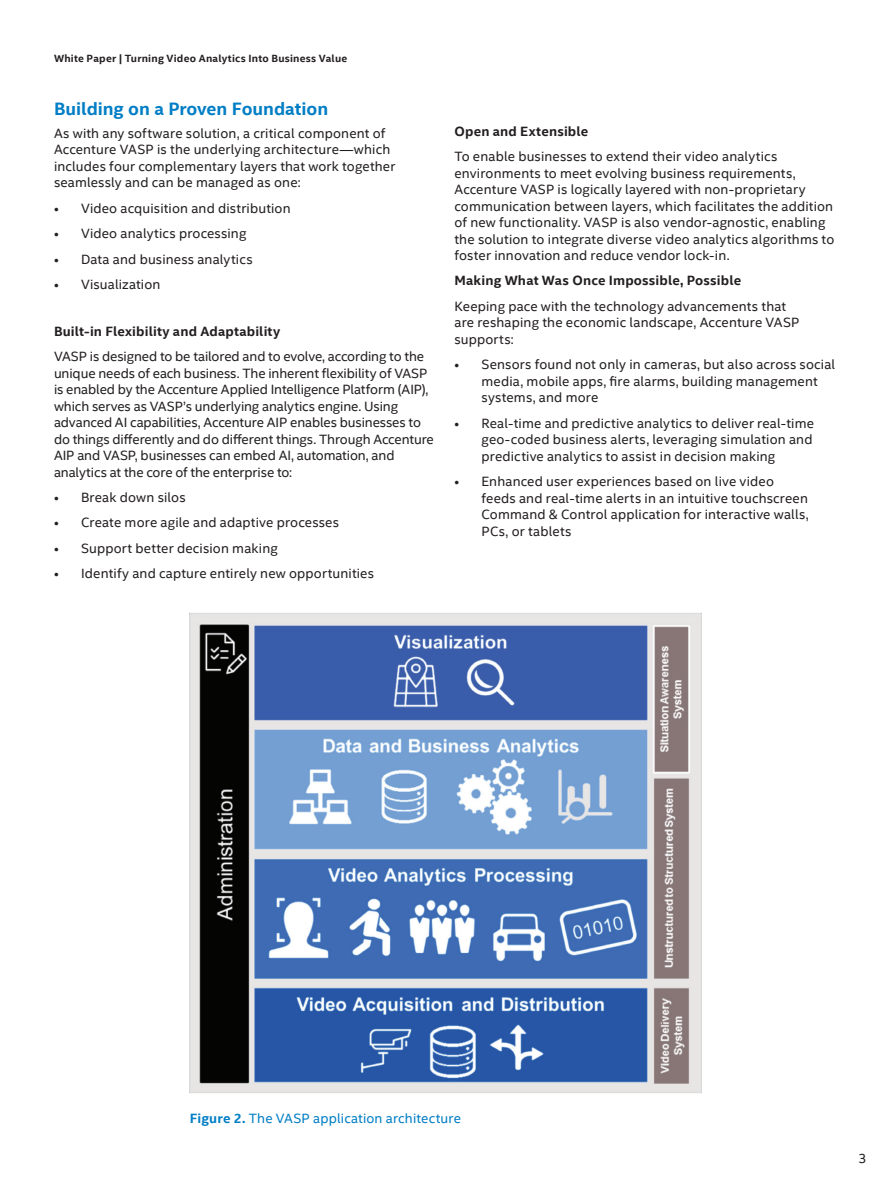
<style>
.page{position:relative;width:891px;height:1188px;background:#fff}
.page>*{position:absolute;margin:0;border:0;box-sizing:border-box;transform-origin:0 0}
.t1{font:700 18px "Intel Clear";letter-spacing:-.005em;color:#007ec5}
.t2{font:13.5px/16.5px "Intel Clear";letter-spacing:.01em;color:#231f20}
.t3{font:13.5px/16.5px "Intel Clear";letter-spacing:-.01em;color:#231f20}
.t4{font:700 13.5px "Intel Clear";letter-spacing:.01em;color:#231f20}
.t5{font:13.5px "Intel Clear";letter-spacing:.01em;color:#007ec5}
.t6{font:700 10.5px "Intel Clear";letter-spacing:.02em;color:#231f20}
.s1{font-weight:700}
</style>
<div class="page">
<img style="left:190px;top:613px;width:511px;height:480px">
<p class="t6" style="left:54px;top:51px;width:295px">White Paper | Turning Video Analytics Into Business Value</p>
<h1 class="t1" style="left:54px;top:96px;width:276px">Building on a Proven Foundation</h1>
<p class="t2" style="left:54px;top:124px;width:343px">As with any software solution, a critical component of Accenture VASP is the underlying architecture—which includes four complementary layers that work together seamlessly and can be managed as one:</p>
<p class="t2" style="left:54px;top:199px;width:238px">• Video acquisition and distribution</p>
<p class="t2" style="left:54px;top:225px;width:194px">• Video analytics processing</p>
<p class="t2" style="left:54px;top:250px;width:200px">• Data and business analytics</p>
<p class="t2" style="left:54px;top:276px;width:108px">• Visualization</p>
<p class="t4" style="left:54px;top:322px;width:228px">Built-in Flexibility and Adaptability</p>
<p class="t3" style="left:54px;top:348px;width:381px">VASP is designed to be tailored and to evolve, according to the unique needs of each business. The inherent flexibility of VASP is enabled by the Accenture Applied Intelligence Platform (AIP), which serves as VASP’s underlying analytics engine. Using advanced AI capabilities, Accenture AIP enables businesses to do things differently and do different things. Through Accenture AIP and VASP, businesses can embed AI, automation, and analytics at the core of the enterprise to:</p>
<p class="t2" style="left:54px;top:489px;width:133px">• Break down silos</p>
<p class="t2" style="left:54px;top:514px;width:286px">• Create more agile and adaptive processes</p>
<p class="t2" style="left:54px;top:539px;width:225px">• Support better decision making</p>
<p class="t2" style="left:54px;top:565px;width:322px">• Identify and capture entirely new opportunities</p>
<p class="t4" style="left:455px;top:122px;width:135px">Open and Extensible</p>
<p class="t2" style="left:455px;top:148px;width:381px">To enable businesses to extend their video analytics environments to meet evolving business requirements, Accenture VASP is logically layered with non-proprietary communication between layers, which facilitates the addition of new functionality. VASP is also vendor-agnostic, enabling the solution to integrate diverse video analytics algorithms to foster innovation and reduce vendor lock-in.</p>
<p class="t4" style="left:455px;top:271px;width:288px">Making What Was Once Impossible, Possible</p>
<p class="t2" style="left:455px;top:297px;width:347px">Keeping pace with the technology advancements that are reshaping the economic landscape, Accenture VASP supports:</p>
<p class="t2" style="left:482px;top:356px;width:355px;text-indent:-27px">• Sensors found not only in cameras, but also across social media, mobile apps, fire alarms, building management systems, and more</p>
<p class="t2" style="left:482px;top:414px;width:334px;text-align:justify;text-indent:-27px">• Real-time and predictive analytics to deliver real-time geo-coded business alerts, leveraging simulation and predictive analytics to assist in decision making</p>
<p class="t2" style="left:482px;top:473px;width:329px;text-indent:-27px">• Enhanced user experiences based on live video feeds and real-time alerts in an intuitive touchscreen Command &amp; Control application for interactive walls, PCs, or tablets</p>
<p class="t5" style="left:190px;top:1109px;width:273px"><span class="s1">Figure 2.</span> The VASP application architecture</p>
<p class="t2" style="left:858px;top:1150px;width:10px">3</p>
</div>
